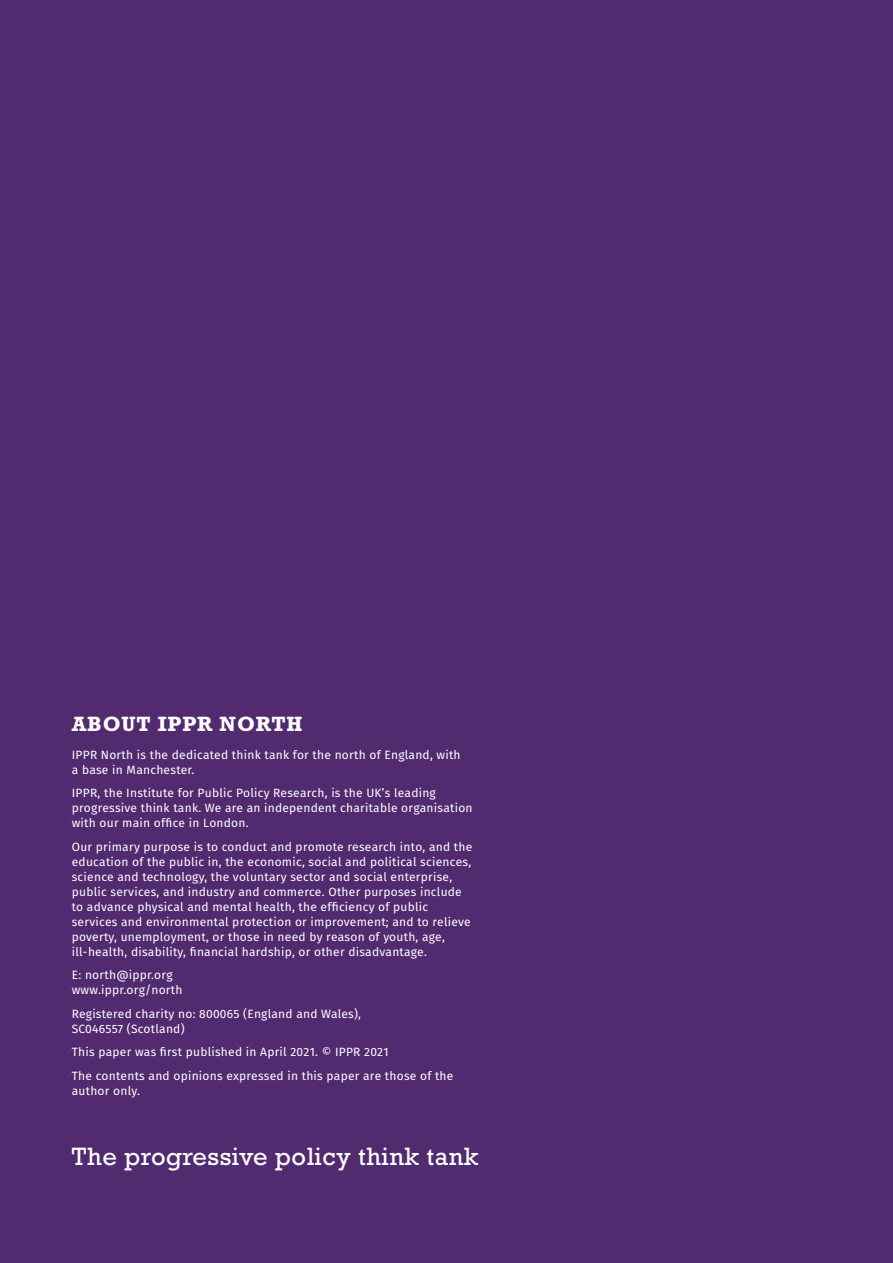
<style>
.page{position:relative;width:893px;height:1263px;background:#522a6f}
.page>*{position:absolute;margin:0;border:0;box-sizing:border-box;transform-origin:0 0}
.t1{font:25.5px "Rockwell Std";letter-spacing:.02em;color:#fff}
.t2{font:700 21px "Rockwell Std";letter-spacing:.04em;color:#fff}
.t3{font:12px/15px "Fira Sans";letter-spacing:.02em;color:#fff}
</style>
<div class="page">
<h2 class="t2" style="left:72px;top:711px;width:232px">ABOUT IPPR NORTH</h2>
<p class="t3" style="left:72px;top:747px;width:390px">IPPR North is the dedicated think tank for the north of England, with a base in Manchester.</p>
<p class="t3" style="left:72px;top:785px;width:402px">IPPR, the Institute for Public Policy Research, is the UK’s leading progressive think tank. We are an independent charitable organisation with our main office in London.</p>
<p class="t3" style="left:72px;top:839px;width:402px">Our primary purpose is to conduct and promote research into, and the education of the public in, the economic, social and political sciences, science and technology, the voluntary sector and social enterprise, public services, and industry and commerce. Other purposes include to advance physical and mental health, the efficiency of public services and environmental protection or improvement; and to relieve poverty, unemployment, or those in need by reason of youth, age, ill-health, disability, financial hardship, or other disadvantage.</p>
<p class="t3" style="left:72px;top:967px;width:112px">E: north@ippr.org www.ippr.org/north</p>
<p class="t3" style="left:72px;top:1006px;width:291px">Registered charity no: 800065 (England and Wales),<br>SC046557 (Scotland)</p>
<p class="t3" style="left:72px;top:1040px;width:383px;line-height:23.5px">This paper was first published in April 2021. © IPPR 2021<br>The contents and opinions expressed in this paper are those of the</p>
<p class="t3" style="left:72px;top:1083px;width:70px">author only.</p>
<h1 class="t1" style="left:72px;top:1142px;width:408px">The progressive policy think tank</h1>
</div>
